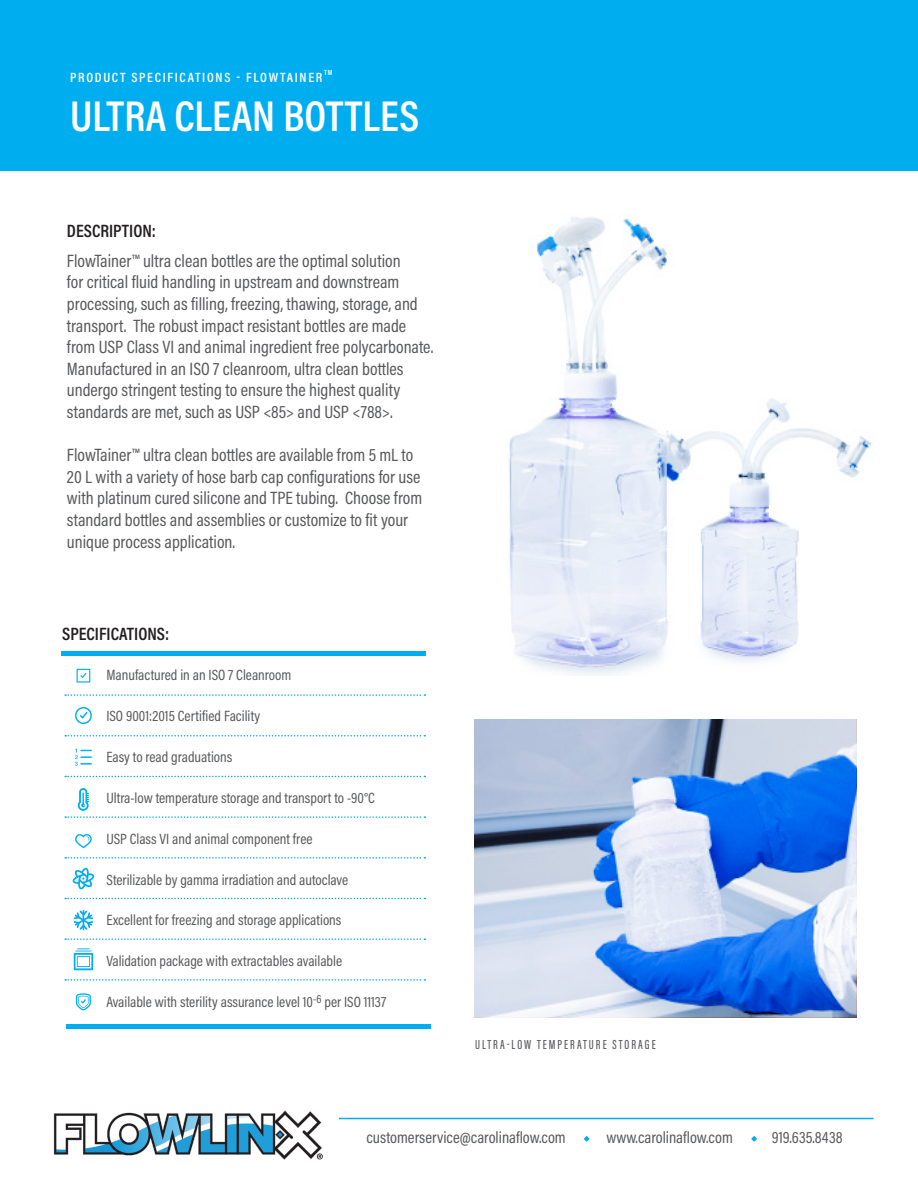
<style>
.page{position:relative;width:918px;height:1188px;background:#fff}
.page>*{position:absolute;margin:0;border:0;box-sizing:border-box;transform-origin:0 0}
.t1{font:600 43.5px "Acumin Pro Cond";color:#fff}
.t2{font:18px/21.6px "Acumin Pro Cond";color:#57585a}
.t3{font:600 18px "Acumin Pro Cond";color:#231f20}
.t4{font:16.5px "Acumin Pro Cond";color:#57585a}
.t5{font:15px "Acumin Pro Cond";color:#57585a}
.t6{font:600 13.5px "Acumin Pro Cond";letter-spacing:.125em;color:#fff}
.t7{font:13.5px "Acumin Variable Concept";letter-spacing:.145em;color:#57585a}
.t8{font:600 7.5px "Acumin Pro Cond";color:#fff}
</style>
<div class="page">
<img style="left:53px;top:1110px;width:270px;height:50px">
<hr style="left:339px;top:1118px;width:535px;height:1px;background:#00aeef">
<svg style="left:584px;top:1136px;width:6px;height:6px"></svg>
<svg style="left:751px;top:1136px;width:6px;height:6px"></svg>
<div style="left:66px;top:1024px;width:364px;height:5px;background:#00aeef"></div>
<hr style="left:61px;top:651px;width:365px;height:4px;background:#00aeef">
<svg style="left:76px;top:993px;width:15px;height:17px"></svg>
<svg style="left:75px;top:834px;width:17px;height:14px"></svg>
<svg style="left:77px;top:669px;width:13px;height:14px"></svg>
<svg style="left:73px;top:867px;width:21px;height:22px"></svg>
<svg style="left:509px;top:217px;width:363px;height:457px"></svg>
<svg style="left:475px;top:719px;width:381px;height:298px"></svg>
<svg style="left:75px;top:707px;width:17px;height:17px"></svg>
<svg style="left:75px;top:749px;width:17px;height:17px"></svg>
<svg style="left:74px;top:948px;width:19px;height:22px"></svg>
<svg style="left:74px;top:910px;width:19px;height:20px"></svg>
<svg style="left:65px;top:938px;width:360px;height:2px"></svg>
<svg style="left:65px;top:979px;width:360px;height:2px"></svg>
<svg style="left:65px;top:788px;width:360px;height:30px"></svg>
<svg style="left:65px;top:857px;width:360px;height:2px"></svg>
<svg style="left:65px;top:898px;width:360px;height:1px"></svg>
<svg style="left:65px;top:776px;width:360px;height:1px"></svg>
<svg style="left:65px;top:735px;width:360px;height:2px"></svg>
<svg style="left:65px;top:694px;width:360px;height:2px"></svg>
<div style="left:0;top:0;width:918px;height:170px;background:#00aeef"></div>
<p class="t8" style="left:324px;top:67px;width:10px">TM</p>
<p class="t8" style="left:327px;top:68px;width:10px">TM</p>
<p class="t6" style="left:70px;top:69px;width:254px">PRODUCT SPECIFICATIONS - FLOWTAINER</p>
<p class="t6" style="left:74px;top:69px;width:254px">PRODUCT SPECIFICATIONS - FLOWTAINER</p>
<p class="t1" style="left:70px;top:87px;width:350px">ULTRA CLEAN BOTTLES</p>
<p class="t3" style="left:67px;top:219px;width:90px">DESCRIPTION:</p>
<p class="t2" style="left:67px;top:249px;width:368px">FlowTainer™ ultra clean bottles are the optimal solution<br>for critical fluid handling in upstream and downstream processing, such as filling, freezing, thawing, storage, and transport. The robust impact resistant bottles are made from USP Class VI and animal ingredient free polycarbonate.<br>Manufactured in an ISO 7 cleanroom, ultra clean bottles undergo stringent testing to ensure the highest quality standards are met, such as USP &lt;85&gt; and USP &lt;788&gt;.</p>
<p class="t2" style="left:67px;top:444px;width:357px">FlowTainer™ ultra clean bottles are available from 5 mL to 20 L with a variety of hose barb cap configurations for use with platinum cured silicone and TPE tubing. Choose from standard bottles and assemblies or customize to fit your unique process application.</p>
<p class="t3" style="left:62px;top:622px;width:108px">SPECIFICATIONS:</p>
<p class="t5" style="left:106px;top:665px;width:187px">Manufactured in an ISO 7 Cleanroom</p>
<p class="t5" style="left:106px;top:706px;width:155px">ISO 9001:2015 Certified Facility</p>
<p class="t5" style="left:106px;top:747px;width:128px">Easy to read graduations</p>
<p class="t5" style="left:106px;top:788px;width:270px">Ultra-low temperature storage and transport to -90°C</p>
<p class="t5" style="left:106px;top:829px;width:208px">USP Class VI and animal component free</p>
<p class="t5" style="left:106px;top:870px;width:244px">Sterilizable by gamma irradiation and autoclave</p>
<p class="t5" style="left:106px;top:911px;width:237px">Excellent for freezing and storage applications</p>
<p class="t5" style="left:106px;top:951px;width:237px">Validation package with extractables available</p>
<p class="t5" style="left:106px;top:992px;width:281px">Available with sterility assurance level 10<sup>-6</sup> per ISO 11137</p>
<p class="t7" style="left:475px;top:1035px;width:182px">ULTRA-LOW TEMPERATURE STORAGE</p>
<p class="t4" style="left:366px;top:1127px;width:201px">customerservice@carolinaflow.com</p>
<p class="t4" style="left:607px;top:1127px;width:128px">www.carolinaflow.com</p>
<p class="t4" style="left:772px;top:1127px;width:72px">919.635.8438</p>
</div>
